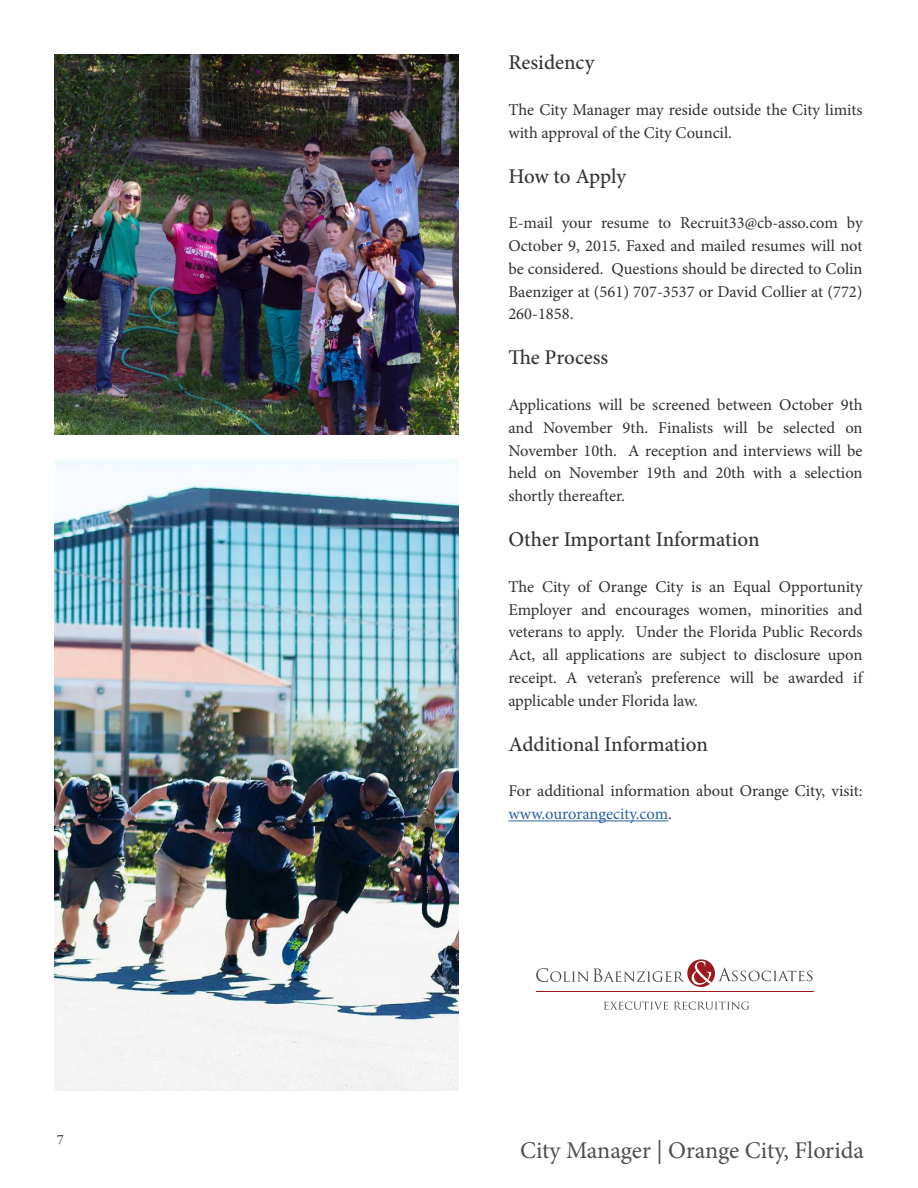
<style>
.page{position:relative;width:918px;height:1188px;background:#fff}
.page>*{position:absolute;margin:0;border:0;box-sizing:border-box;transform-origin:0 0}
.t1{font:24px "Minion Pro";color:#4d4e4f}
.Titles{font:500 21px "Minion Pro";color:#363536}
.main_pragraph{font:16.5px/22.8px "Minion Pro";color:#312f30;text-align:justify}
.t2{font:15px "Arno Pro";color:#4d4e4f}
.s1{color:#2b62a1}
</style>
<div class="page">
<hr style="left:508px;top:821px;width:160px;height:1px;background:#2b62a1">
<img style="left:54px;top:54px;width:405px;height:381px">
<img style="left:54px;top:459px;width:405px;height:632px">
<hr style="left:536px;top:992px;width:278px;height:1px;background:#9b1b1f">
<svg style="left:536px;top:968px;width:149px;height:14px"></svg>
<svg style="left:718px;top:968px;width:95px;height:13px"></svg>
<svg style="left:687px;top:959px;width:28px;height:28px"></svg>
<svg style="left:692px;top:961px;width:20px;height:24px"></svg>
<svg style="left:604px;top:1002px;width:64px;height:8px"></svg>
<svg style="left:674px;top:1002px;width:75px;height:8px"></svg>
<p class="t2" style="left:57px;top:1131px;width:9px">7</p>
<p class="Titles" style="left:508px;top:48px;width:88px">Residency</p>
<p class="main_pragraph" style="left:508px;top:98px;width:356px">The City Manager may reside outside the City limits with approval of the City Council.</p>
<p class="Titles" style="left:508px;top:162px;width:119px">How to Apply</p>
<p class="main_pragraph" style="left:508px;top:212px;width:356px">E-mail your resume to Recruit33@cb-asso.com by October 9, 2015. Faxed and mailed resumes will not be considered. Questions should be directed to Colin Baenziger at (561) 707-3537 or David Collier at (772)<br>260-1858.</p>
<p class="Titles" style="left:508px;top:344px;width:101px">The Process</p>
<p class="main_pragraph" style="left:508px;top:393px;width:356px">Applications will be screened between October 9th and November 9th. Finalists will be selected on November 10th. A reception and interviews will be held on November 19th and 20th with a selection shortly thereafter.</p>
<p class="Titles" style="left:508px;top:525px;width:253px">Other Important Information</p>
<p class="main_pragraph" style="left:508px;top:575px;width:356px">The City of Orange City is an Equal Opportunity Employer and encourages women, minorities and veterans to apply. Under the Florida Public Records Act, all applications are subject to disclosure upon receipt. A veteran’s preference will be awarded if applicable under Florida law.</p>
<p class="Titles" style="left:508px;top:730px;width:201px">Additional Information</p>
<p class="main_pragraph" style="left:508px;top:780px;width:356px">For additional information about Orange City, visit: <span class="s1">www.ourorangecity.com</span>.</p>
<h1 class="t1" style="left:520px;top:1134px;width:346px">City Manager | Orange City, Florida</h1>
</div>
